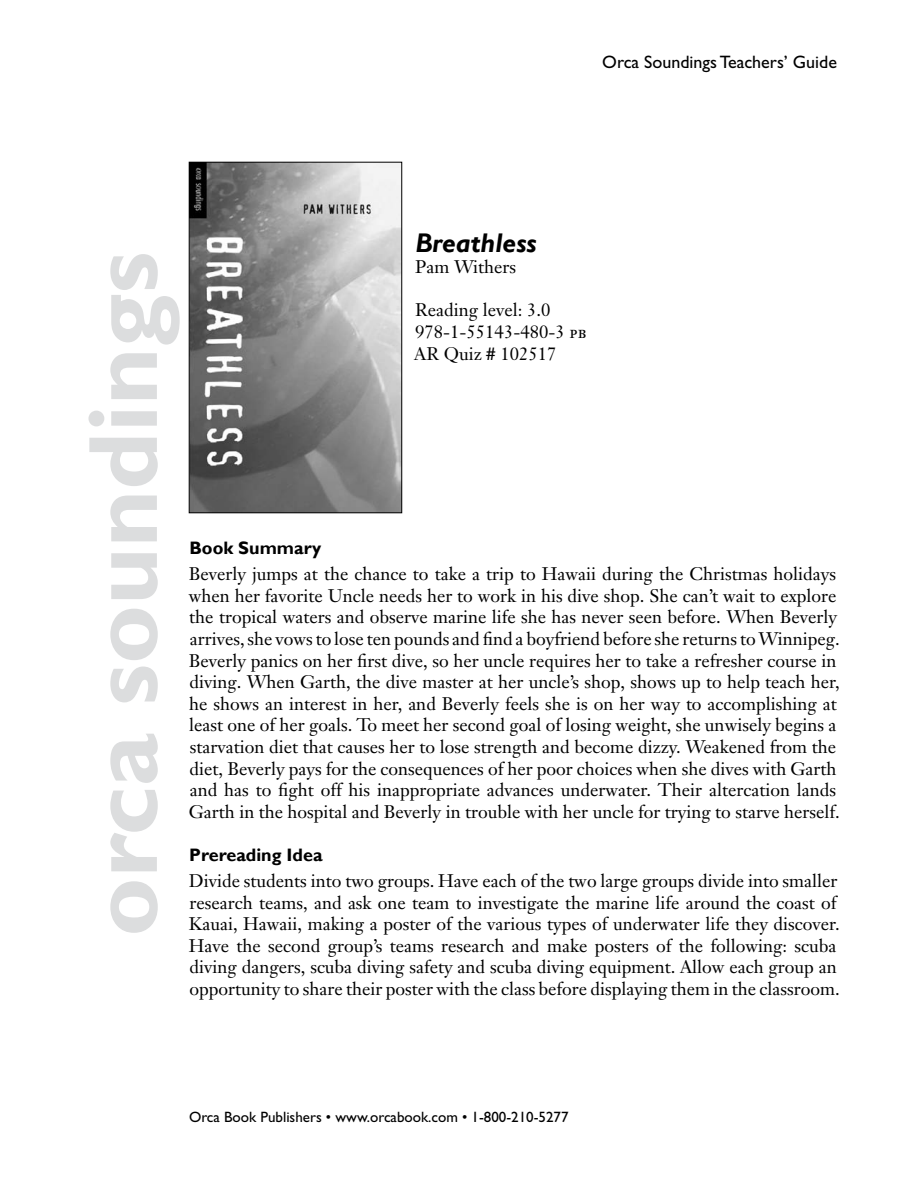
<style>
.page{position:relative;width:918px;height:1188px;background:#fff}
.page>*{position:absolute;margin:0;border:0;box-sizing:border-box;transform-origin:0 0}
.t1{font:700 99px "Gill Sans";color:#dcddde}
.t2{font:italic 700 27px "Gill Sans";color:#000}
.t3{font:18px/21.6px "Janson Text";color:#000}
.t4{font:18px "Gill Sans";color:#000}
.t5{font:700 18px "Gill Sans";color:#000}
.t6{font:15px "Gill Sans";color:#000}
.s1{font-family:"Janson Text Roman SC"}
</style>
<div class="page">
<img style="left:191px;top:164px;width:209px;height:347px">
<div style="left:189px;top:162px;width:213px;height:351px;border:1px solid #000"></div>
<p class="t4" style="left:602px;top:51px;width:236px">Orca Soundings Teachers’ Guide</p>
<h1 class="t1" style="left:64px;top:936px;width:687px;rotate:-90deg">orca soundings</h1>
<h2 class="t2" style="left:415px;top:227px;width:123px">Breathless</h2>
<p class="t3" style="left:415px;top:256px;width:103px">Pam Withers</p>
<p class="t3" style="left:414px;top:299px;width:174px">Reading level: 3.0<br>978-1-55143-480-3 <span class="s1">pb<br></span>AR Quiz # 102517</p>
<p class="t5" style="left:189px;top:537px;width:134px">Book Summary</p>
<p class="t3" style="left:189px;top:563px;width:653px">Beverly jumps at the chance to take a trip to Hawaii during the Christmas holidays when her favorite Uncle needs her to work in his dive shop. She can’t wait to explore the tropical waters and observe marine life she has never seen before. When Beverly arrives, she vows to lose ten pounds and find a boyfriend before she returns to Winnipeg.<br>Beverly panics on her first dive, so her uncle requires her to take a refresher course in diving. When Garth, the dive master at her uncle’s shop, shows up to help teach her, he shows an interest in her, and Beverly feels she is on her way to accomplishing at least one of her goals. To meet her second goal of losing weight, she unwisely begins a starvation diet that causes her to lose strength and become dizzy. Weakened from the diet, Beverly pays for the consequences of her poor choices when she dives with Garth and has to fight off his inappropriate advances underwater. Their altercation lands Garth in the hospital and Beverly in trouble with her uncle for trying to starve herself.</p>
<p class="t5" style="left:189px;top:844px;width:135px">Prereading Idea</p>
<p class="t3" style="left:189px;top:870px;width:653px">Divide students into two groups. Have each of the two large groups divide into smaller research teams, and ask one team to investigate the marine life around the coast of Kauai, Hawaii, making a poster of the various types of underwater life they discover.<br>Have the second group’s teams research and make posters of the following: scuba diving dangers, scuba diving safety and scuba diving equipment. Allow each group an opportunity to share their poster with the class before displaying them in the classroom.</p>
<p class="t6" style="left:189px;top:1108px;width:381px">Orca Book Publishers • www.orcabook.com • 1-800-210-5277</p>
</div>
